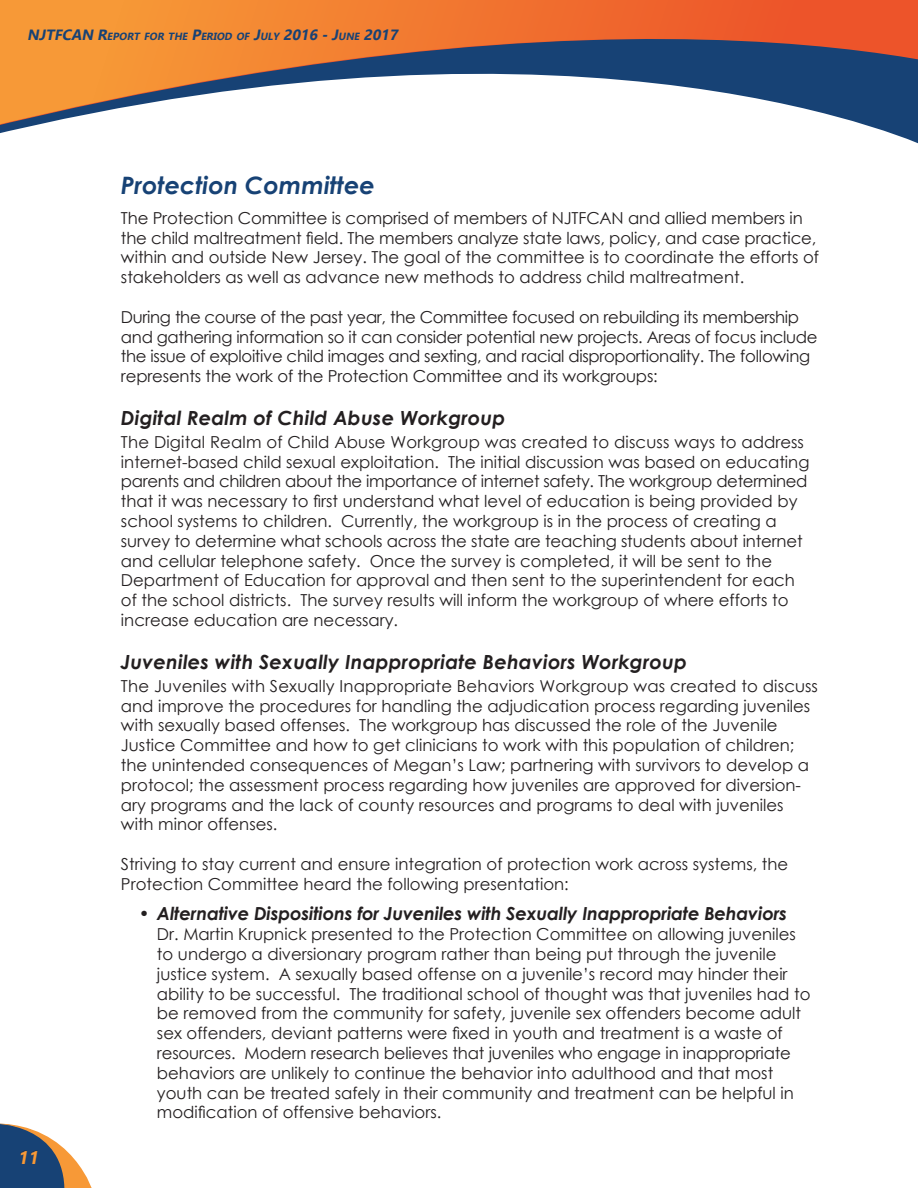
<style>
.page{position:relative;width:918px;height:1188px;background:#fff}
.page>*{position:absolute;margin:0;border:0;box-sizing:border-box;transform-origin:0 0}
.t1{font:italic 700 24px "Century Gothic";color:#174275}
.t2{font:italic 700 19.5px "Century Gothic";letter-spacing:.01em;color:#231f20}
.t3{font:italic 700 18px "Century Gothic";letter-spacing:-.01em;color:#231f20}
.t4{font:italic 700 18px "Ebrima";color:#f79937}
.t5{font:16.5px/19.8px "Century Gothic";color:#231f20}
.t6{font:16.5px/19.8px "Century Gothic";letter-spacing:-.02em;color:#231f20}
.t7{font:italic 700 10.35px "Ebrima";color:#174275}
.s1{font-size:14.85px}
</style>
<div class="page">
<svg style="left:0;top:0;width:918px;height:130px"></svg>
<svg style="left:0;top:1123px;width:92px;height:65px"></svg>
<p class="t7" style="left:27px;top:29px;width:376px"><span class="s1">NJTFCAN R</span>EPORT FOR THE <span class="s1">P</span>ERIOD OF <span class="s1">J</span>ULY <span class="s1">2016 -J</span>UN E <span class="s1">2017</span></p>
<p class="t4" style="left:18px;top:1144px;width:27px">11</p>
<h1 class="t1" style="left:121px;top:167px;width:255px">Protection Committee</h1>
<p class="t5" style="left:121px;top:208px;width:700px">The Protection Committee is comprised of members of NJTFCAN and allied members in the child maltreatment field. The members analyze state laws, policy, and case practice, within and outside New Jersey. The goal of the committee is to coordinate the efforts of stakeholders as well as advance new methods to address child maltreatment.</p>
<p class="t6" style="left:121px;top:307px;width:698px">During the course of the past year, the Committee focused on rebuilding its membership and gathering information so it can consider potential new projects. Areas of focus include the issue of exploitive child images and sexting, and racial disproportionality. The following represents the work of the Protection Committee and its workgroups:</p>
<p class="t2" style="left:121px;top:403px;width:386px">Digital Realm of Child Abuse Workgroup</p>
<p class="t5" style="left:121px;top:432px;width:690px">The Digital Realm of Child Abuse Workgroup was created to discuss ways to address internet-based child sexual exploitation. The initial discussion was based on educating parents and children about the importance of internet safety. The workgroup determined that it was necessary to first understand what level of education is being provided by school systems to children. Currently, the workgroup is in the process of creating a survey to determine what schools across the state are teaching students about internet and cellular telephone safety. Once the survey is completed, it will be sent to the Department of Education for approval and then sent to the superintendent for each of the school districts. The survey results will inform the workgroup of where efforts to increase education are necessary.</p>
<p class="t2" style="left:121px;top:647px;width:567px">Juveniles with Sexually Inappropriate Behaviors Workgroup</p>
<p class="t5" style="left:121px;top:676px;width:698px">The Juveniles with Sexually Inappropriate Behaviors Workgroup was created to discuss and improve the procedures for handling the adjudication process regarding juveniles with sexually based offenses. The workgroup has discussed the role of the Juvenile Justice Committee and how to get clinicians to work with this population of children; the unintended consequences of Megan’s Law; partnering with survivors to develop a protocol; the assessment process regarding how juveniles are approved for diversion&shy;ary programs and the lack of county resources and programs to deal with juveniles with minor offenses.</p>
<p class="t5" style="left:121px;top:854px;width:669px">Striving to stay current and ensure integration of protection work across systems, the<br>Protection Committee heard the following presentation:</p>
<p class="t3" style="left:139px;top:900px;width:650px">• Alternative Dispositions for Juveniles with Sexually Inappropriate Behaviors</p>
<p class="t5" style="left:157px;top:924px;width:655px">Dr. Martin Krupnick presented to the Protection Committee on allowing juveniles to undergo a diversionary program rather than being put through the juvenile justice system. A sexually based offense on a juvenile’s record may hinder their ability to be successful. The traditional school of thought was that juveniles had to be removed from the community for safety, juvenile sex offenders become adult sex offenders, deviant patterns were fixed in youth and treatment is a waste of resources. Modern research believes that juveniles who engage in inappropriate behaviors are unlikely to continue the behavior into adulthood and that most youth can be treated safely in their community and treatment can be helpful in modification of offensive behaviors.</p>
</div>
